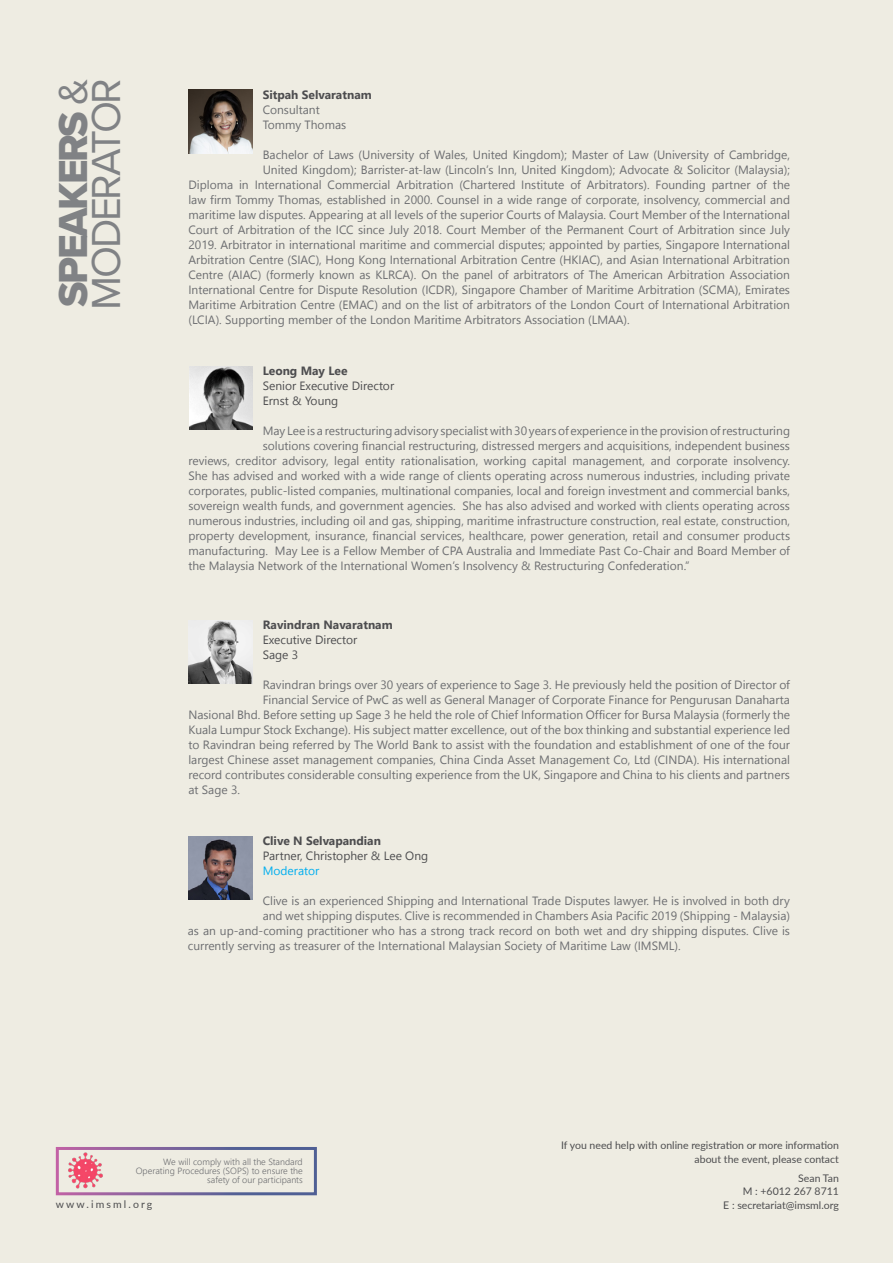
<style>
.page{position:relative;width:893px;height:1263px;background:#eeece2}
.page>*{position:absolute;margin:0;border:0;box-sizing:border-box;transform-origin:0 0}
.t1{font:42px "Proxima Nova Extrabld";letter-spacing:-.055em;color:#808285}
.t2{font:42px "Proxima Nova";letter-spacing:-.055em;color:#808285}
.t3{font:12px/15px "Nirmala UI";color:#6d6e71}
.t4{font:12px/15px "Nirmala UI";color:#4d4d4f}
.t5{font:700 12px "Nirmala UI";color:#4d4d4f}
.t6{font:12px "Nirmala UI";color:#00aeef}
.t7{font:10.5px/13.5px "Lato";color:#4d4d4f;text-align:right}
.t8{font:10.5px "Lato";letter-spacing:.2em;color:#4d4d4f}
.t9{font:300 9px/9px "Nirmala UI";color:#6d6e71;text-align:right}
.s1{font-family:"Proxima Nova"}
</style>
<div class="page">
<img style="left:188px;top:90px;width:64px;height:63px">
<img style="left:190px;top:366px;width:62px;height:64px">
<img style="left:188px;top:620px;width:64px;height:63px">
<img style="left:188px;top:836px;width:64px;height:64px">
<div style="left:56px;top:1147px;width:261px;height:48px;border:3px solid #fff"></div>
<img style="left:55px;top:1147px;width:62px;height:49px">
<h1 class="t1" style="left:42px;top:307px;width:230px;rotate:-90deg">SPEAKERS <span class="s1">&amp;</span></h1>
<h1 class="t2" style="left:75px;top:310px;width:233px;rotate:-90deg">MODERATOR</h1>
<p class="t5" style="left:263px;top:85px;width:111px">Sitpah Selvaratnam</p>
<p class="t3" style="left:263px;top:101px;width:85px">Consultant<br>Tommy Thomas</p>
<p class="t3" style="left:263px;top:146px;width:529px">Bachelor of Laws (University of Wales, United Kingdom); Master of Law (University of Cambridge,</p>
<p class="t3" style="left:263px;top:161px;width:529px">United Kingdom); Barrister-at-law (Lincoln’s Inn, United Kingdom); Advocate &amp; Solicitor (Malaysia);</p>
<p class="t3" style="left:188px;top:176px;width:603px">Diploma in International Commercial Arbitration (Chartered Institute of Arbitrators). Founding partner of the</p>
<p class="t3" style="left:188px;top:191px;width:603px">law firm Tommy Thomas, established in 2000. Counsel in a wide range of corporate, insolvency, commercial and</p>
<p class="t3" style="left:188px;top:206px;width:603px">maritime law disputes. Appearing at all levels of the superior Courts of Malaysia. Court Member of the International</p>
<p class="t3" style="left:188px;top:221px;width:603px">Court of Arbitration of the ICC since July 2018. Court Member of the Permanent Court of Arbitration since July</p>
<p class="t3" style="left:188px;top:236px;width:603px">2019. Arbitrator in international maritime and commercial disputes; appointed by parties, Singapore International</p>
<p class="t3" style="left:188px;top:251px;width:603px">Arbitration Centre (SIAC), Hong Kong International Arbitration Centre (HKIAC), and Asian International Arbitration</p>
<p class="t3" style="left:188px;top:266px;width:603px">Centre (AIAC) (formerly known as KLRCA). On the panel of arbitrators of The American Arbitration Association</p>
<p class="t3" style="left:188px;top:281px;width:603px">International Centre for Dispute Resolution (ICDR), Singapore Chamber of Maritime Arbitration (SCMA), Emirates</p>
<p class="t3" style="left:188px;top:296px;width:603px">Maritime Arbitration Centre (EMAC) and on the list of arbitrators of the London Court of International Arbitration</p>
<p class="t3" style="left:188px;top:311px;width:443px">(LCIA). Supporting member of the London Maritime Arbitrators Association (LMAA).</p>
<p class="t5" style="left:263px;top:361px;width:86px">Leong May Lee</p>
<p class="t4" style="left:263px;top:377px;width:133px">Senior Executive Director<br>Ernst &amp; Young</p>
<p class="t3" style="left:263px;top:422px;width:529px">May Lee is a restructuring advisory specialist with 30 years of experience in the provision of restructuring</p>
<p class="t3" style="left:263px;top:437px;width:529px">solutions covering financial restructuring, distressed mergers and acquisitions, independent business</p>
<p class="t3" style="left:188px;top:452px;width:603px">reviews, creditor advisory, legal entity rationalisation, working capital management, and corporate insolvency.</p>
<p class="t3" style="left:188px;top:467px;width:603px">She has advised and worked with a wide range of clients operating across numerous industries, including private</p>
<p class="t3" style="left:188px;top:482px;width:603px">corporates, public-listed companies, multinational companies, local and foreign investment and commercial banks,</p>
<p class="t3" style="left:188px;top:497px;width:603px">sovereign wealth funds, and government agencies. She has also advised and worked with clients operating across</p>
<p class="t3" style="left:188px;top:512px;width:603px">numerous industries, including oil and gas, shipping, maritime infrastructure construction, real estate, construction,</p>
<p class="t3" style="left:188px;top:527px;width:603px">property development, insurance, financial services, healthcare, power generation, retail and consumer products</p>
<p class="t3" style="left:188px;top:542px;width:603px">manufacturing. May Lee is a Fellow Member of CPA Australia and Immediate Past Co-Chair and Board Member of</p>
<p class="t3" style="left:188px;top:557px;width:503px">the Malaysia Network of the International Women’s Insolvency &amp; Restructuring Confederation.”</p>
<p class="t5" style="left:263px;top:615px;width:131px">Ravindran Navaratnam</p>
<p class="t4" style="left:263px;top:631px;width:96px">Executive Director<br>Sage 3</p>
<p class="t3" style="left:263px;top:676px;width:529px">Ravindran brings over 30 years of experience to Sage 3. He previously held the position of Director of</p>
<p class="t3" style="left:263px;top:691px;width:529px">Financial Service of PwC as well as General Manager of Corporate Finance for Pengurusan Danaharta</p>
<p class="t3" style="left:188px;top:706px;width:603px">Nasional Bhd. Before setting up Sage 3 he held the role of Chief Information Officer for Bursa Malaysia (formerly the</p>
<p class="t3" style="left:188px;top:721px;width:603px">Kuala Lumpur Stock Exchange). His subject matter excellence, out of the box thinking and substantial experience led</p>
<p class="t3" style="left:188px;top:736px;width:603px">to Ravindran being referred by The World Bank to assist with the foundation and establishment of one of the four</p>
<p class="t3" style="left:188px;top:751px;width:603px">largest Chinese asset management companies, China Cinda Asset Management Co, Ltd (CINDA). His international</p>
<p class="t3" style="left:188px;top:766px;width:603px">record contributes considerable consulting experience from the UK, Singapore and China to his clients and partners</p>
<p class="t3" style="left:188px;top:781px;width:53px">at Sage 3.</p>
<p class="t5" style="left:263px;top:831px;width:120px">Clive N Selvapandian</p>
<p class="t4" style="left:263px;top:847px;width:167px">Partner, Christopher &amp; Lee Ong</p>
<p class="t6" style="left:263px;top:861px;width:58px">Moderator</p>
<p class="t3" style="left:263px;top:892px;width:529px">Clive is an experienced Shipping and International Trade Disputes lawyer. He is involved in both dry</p>
<p class="t3" style="left:263px;top:907px;width:529px">and wet shipping disputes. Clive is recommended in Chambers Asia Pacific 2019 (Shipping - Malaysia)</p>
<p class="t3" style="left:188px;top:922px;width:604px">as an up-and-coming practitioner who has a strong track record on both wet and dry shipping disputes. Clive is</p>
<p class="t3" style="left:188px;top:937px;width:494px">currently serving as treasurer of the International Malaysian Society of Maritime Law (IMSML).</p>
<p class="t9" style="left:136px;top:1157px;width:168px">We will comply with all the Standard<br>Operating Procedures (SOPS) to ensure the safety of our participants</p>
<p class="t8" style="left:56px;top:1196px;width:98px">www.imsml.org</p>
<p class="t7" style="left:561px;top:1138px;width:279px">If you need help with online registration or more information about the event, please contact</p>
<p class="t7" style="left:723px;top:1171px;width:117px">Sean Tan<br>M : +6012 267 8711<br>E : secretariat@imsml.org</p>
</div>
